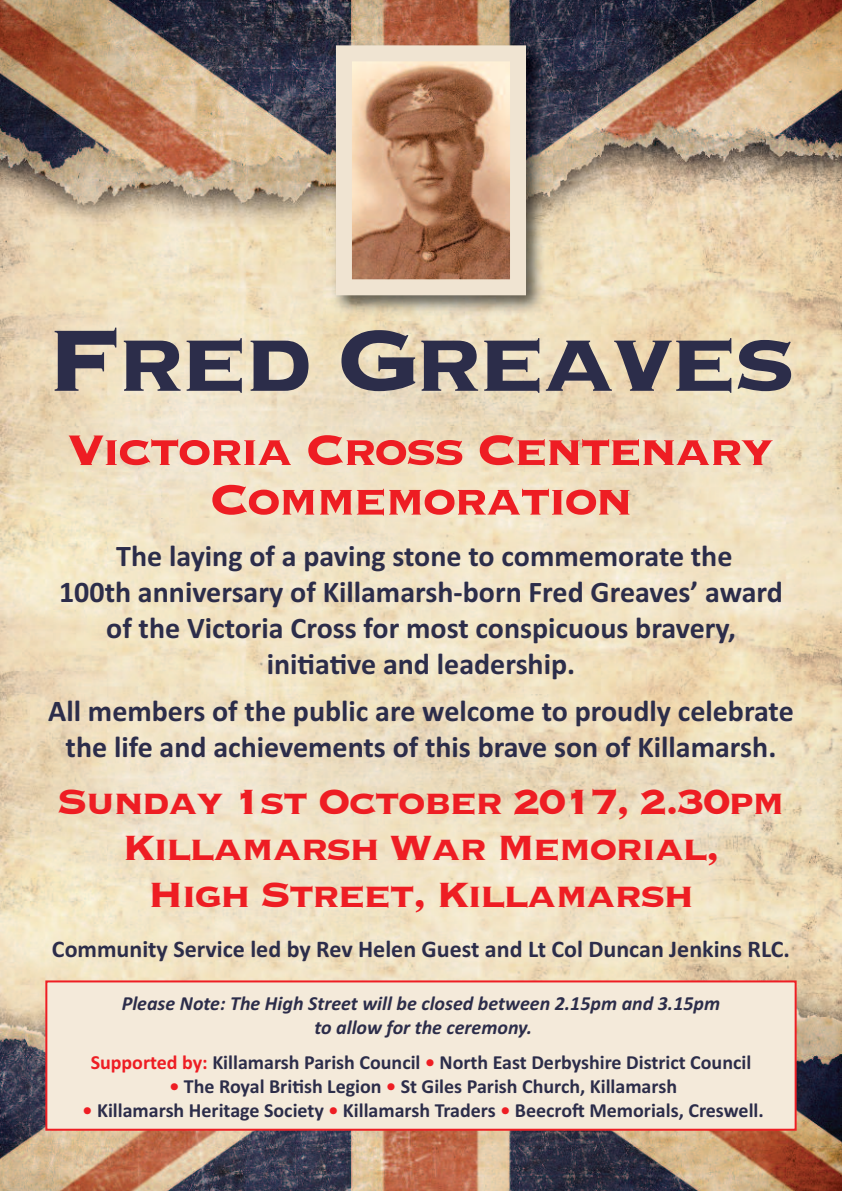
<style>
.page{position:relative;width:842px;height:1191px;background:#fff}
.page>*{position:absolute;margin:0;border:0;box-sizing:border-box;transform-origin:0 0}
.t1{font:700 114px "Copperplate";letter-spacing:-.05em;color:#2c2d4a}
.t2{font:700 56px/49.6px "Copperplate";letter-spacing:-.05em;color:#ee1d23;text-align:center}
.t3{font:700 46px/46px "Copperplate";letter-spacing:-.05em;color:#ee1d23;text-align:center}
.t4{font:700 30px/36px "Calibri";color:#2c2d4a;text-align:center}
.t5{font:700 24px "Calibri";color:#2c2d4a}
.t6{font:700 20px "Calibri";color:#2c2d4a}
.t7{font:italic 700 20px/24px "Calibri";color:#2c2d4a;text-align:center}
.s1{color:#ee1d23}
</style>
<div class="page">
<img style="left:0;top:0;width:842px;height:1191px">
<img style="left:326px;top:37px;width:226px;height:284px">
<img style="left:353px;top:62px;width:156px;height:216px">
<div style="left:336px;top:45px;width:190px;height:250px;border:16px solid #f0e4d2"></div>
<div style="left:47px;top:982px;width:748px;height:146px;background:#f4eada"></div>
<div style="left:45px;top:980px;width:752px;height:150px;border:2px solid #ee1d23"></div>
<h1 class="t1" style="left:45px;top:285px;width:753px">Fred Greaves</h1>
<h2 class="t2" style="left:67px;top:421px;width:709px">Victoria Cross Centenary<br>Commemoration</h2>
<p class="t4" style="left:59px;top:537px;width:725px">The laying of a paving stone to commemorate the<br>100th anniversary of Killamarsh-born Fred Greaves’ award of the Victoria Cross for most conspicuous bravery, initiative and leadership.</p>
<p class="t4" style="left:48px;top:692px;width:747px">All members of the public are welcome to proudly celebrate the life and achievements of this brave son of Killamarsh.</p>
<h3 class="t3" style="left:57px;top:776px;width:730px">Sunday 1st October 2017, 2.30pm<br>Killamarsh War Memorial,<br>High Street, Killamarsh</h3>
<p class="t5" style="left:52px;top:934px;width:739px">Community Service led by Rev Helen Guest and Lt Col Duncan Jenkins RLC.</p>
<p class="t7" style="left:122px;top:990px;width:600px">Please Note: The High Street will be closed between 2.15pm and 3.15pm to allow for the ceremony.</p>
<p class="t6" style="left:91px;top:1050px;width:662px"><span class="s1">Supported by:</span> Killamarsh Parish Council <span class="s1">•</span> North East Derbyshire District Council</p>
<p class="t6" style="left:169px;top:1074px;width:509px"><span class="s1">•</span> The Royal British Legion <span class="s1">•</span> St Giles Parish Church, Killamarsh</p>
<p class="t6" style="left:83px;top:1098px;width:683px"><span class="s1">•</span> Killamarsh Heritage Society <span class="s1">•</span> Killamarsh Traders <span class="s1">•</span> Beecroft Memorials, Creswell.</p>
</div>
